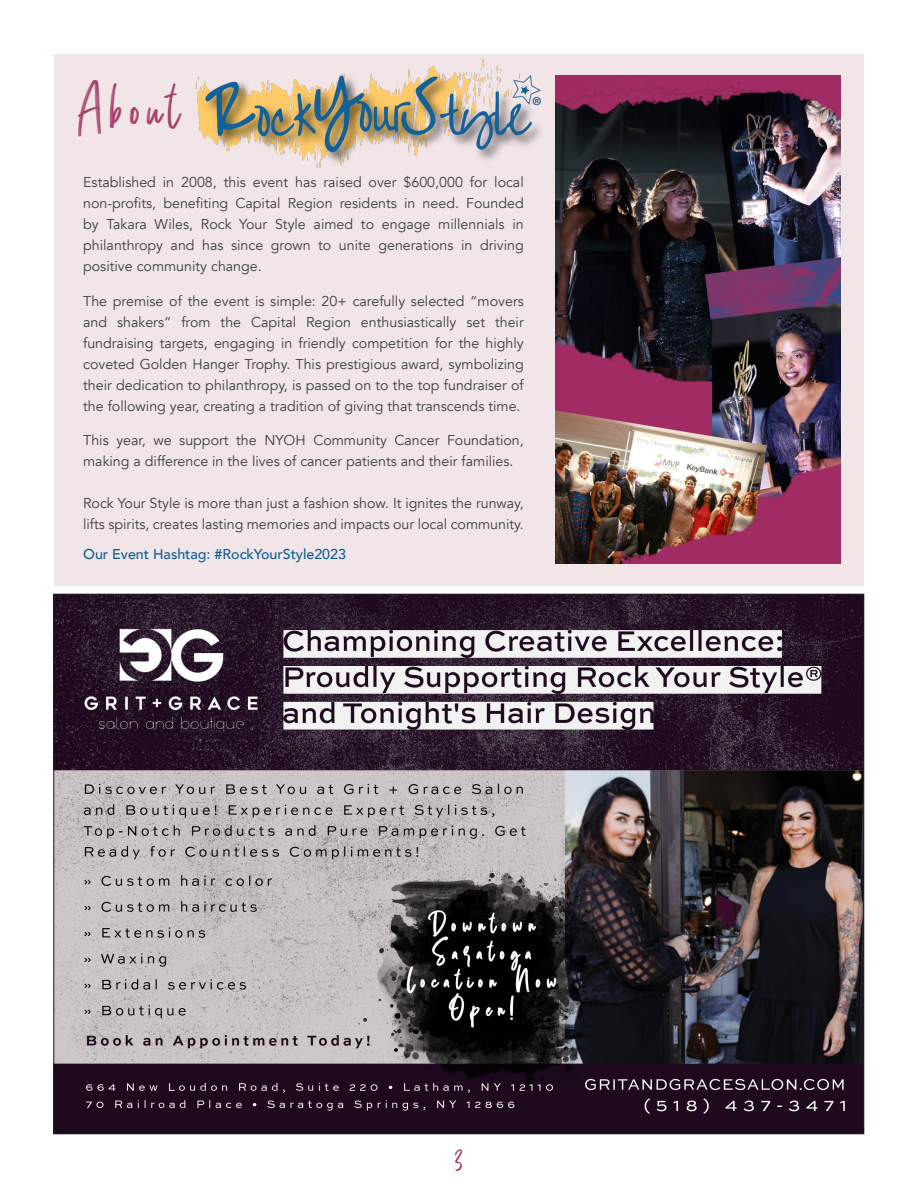
<style>
.page{position:relative;width:918px;height:1188px;background:#fff}
.page>*{position:absolute;margin:0;border:0;box-sizing:border-box;transform-origin:0 0}
.t1{font:45px "Calliretta";letter-spacing:.15em;color:#a6426c}
.t2{font:18px "Calliretta";color:#9f2a63}
.t3{font:14.25px/21px "Avenir";color:#3e3e3f;text-align:justify}
.t4{font:500 14.25px "Avenir";color:#105f97}
</style>
<div class="page">
<div style="left:54px;top:54px;width:810px;height:531px;background:#f1e5e8"></div>
<img style="left:56px;top:596px;width:806px;height:536px">
<img style="left:555px;top:76px;width:285px;height:487px">
<img style="left:195px;top:59px;width:346px;height:109px">
<p class="t1" style="left:78px;top:92px;width:103px">About</p>
<p class="t3" style="left:83px;top:172px;width:442px">Established in 2008, this event has raised over $600,000 for local non-profits, benefiting Capital Region residents in need. Founded by Takara Wiles, Rock Your Style aimed to engage millennials in philanthropy and has since grown to unite generations in driving positive community change.</p>
<p class="t3" style="left:83px;top:290px;width:442px">The premise of the event is simple: 20+ carefully selected “movers and shakers” from the Capital Region enthusiastically set their fundraising targets, engaging in friendly competition for the highly coveted Golden Hanger Trophy. This prestigious award, symbolizing their dedication to philanthropy, is passed on to the top fundraiser of the following year, creating a tradition of giving that transcends time.</p>
<p class="t3" style="left:83px;top:430px;width:442px">This year, we support the NYOH Community Cancer Foundation, making a difference in the lives of cancer patients and their families.</p>
<p class="t3" style="left:83px;top:493px;width:442px">Rock Your Style is more than just a fashion show. It ignites the runway, lifts spirits, creates lasting memories and impacts our local community.</p>
<p class="t4" style="left:83px;top:541px;width:264px">Our Event Hashtag: #RockYourStyle2023</p>
<p class="t2" style="left:455px;top:1154px;width:9px">3</p>
</div>
